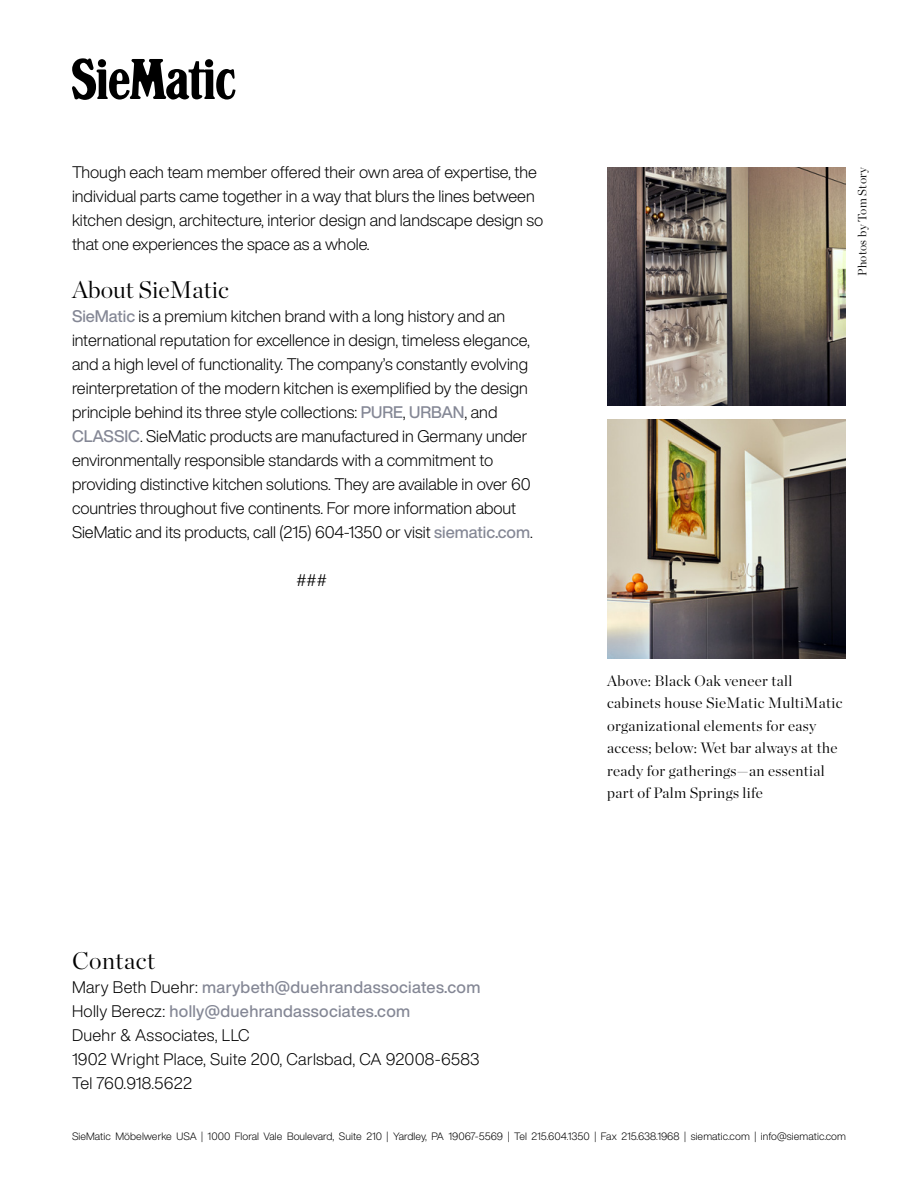
<style>
.page{position:relative;width:918px;height:1188px;background:#fff}
.page>*{position:absolute;margin:0;border:0;box-sizing:border-box;transform-origin:0 0}
.t1{font:300 24px "Chronicle Display";color:#000}
.t2{font:300 24px "Chronicle Display";letter-spacing:.02em;color:#000}
.t3{font:300 16.5px/24px "Helvetica Now Display";color:#000}
.t4{font:300 15px/22.5px "Chronicle Display";letter-spacing:.02em;color:#000}
.t5{font:300 12px "Chronicle Display";letter-spacing:.02em;color:#000}
.t6{font:300 10.5px "Helvetica Now Display";letter-spacing:.01em;color:#000}
.s1{font-weight:500;color:#848795}
</style>
<div class="page">
<svg style="left:72px;top:58px;width:163px;height:42px"></svg>
<img style="left:607px;top:420px;width:239px;height:238px">
<img style="left:607px;top:167px;width:239px;height:239px">
<p class="t3" style="left:72px;top:160px;width:473px">Though each team member offered their own area of expertise, the individual parts came together in a way that blurs the lines between kitchen design, architecture, interior design and landscape design so that one experiences the space as a whole.</p>
<h1 class="t1" style="left:72px;top:272px;width:159px">About SieMatic</h1>
<p class="t3" style="left:72px;top:304px;width:463px"><span class="s1">SieMatic</span> is a premium kitchen brand with a long history and an international reputation for excellence in design, timeless elegance, and a high level of functionality. The company’s constantly evolving reinterpretation of the modern kitchen is exemplified by the design principle behind its three style collections: <span class="s1">PURE</span>, <span class="s1">URBAN</span>, and <span class="s1">CLASSIC</span>. SieMatic products are manufactured in Germany under environmentally responsible standards with a commitment to providing distinctive kitchen solutions. They are available in over 60 countries throughout five continents. For more information about SieMatic and its products, call (215) 604-1350 or visit <span class="s1">siematic.com</span>.</p>
<p class="t3" style="left:296px;top:568px;width:32px">###</p>
<p class="t5" style="left:853px;top:276px;width:111px;rotate:-90deg">Photos by Tom Story</p>
<p class="t4" style="left:607px;top:668px;width:237px">Above: Black Oak veneer tall cabinets house SieMatic MultiMatic organizational elements for easy access; below: Wet bar always at the ready for gatherings—an essential part of Palm Springs life</p>
<h1 class="t2" style="left:72px;top:942px;width:85px">Contact</h1>
<p class="t3" style="left:72px;top:975px;width:410px">Mary Beth Duehr: <span class="s1">marybeth@duehrandassociates.com </span>Holly Berecz: <span class="s1">holly@duehrandassociates.com<br></span>Duehr &amp; Associates, LLC<br>1902 Wright Place, Suite 200, Carlsbad, CA 92008-6583<br>Tel 760.918.5622</p>
<p class="t6" style="left:72px;top:1129px;width:776px">SieMatic Möbelwerke USA | 1000 Floral Vale Boulevard, Suite 210 | Yardley, PA 19067-5569 | Tel 215.604.1350 | Fax 215.638.1968 | siematic.com | info@siematic.com</p>
</div>
